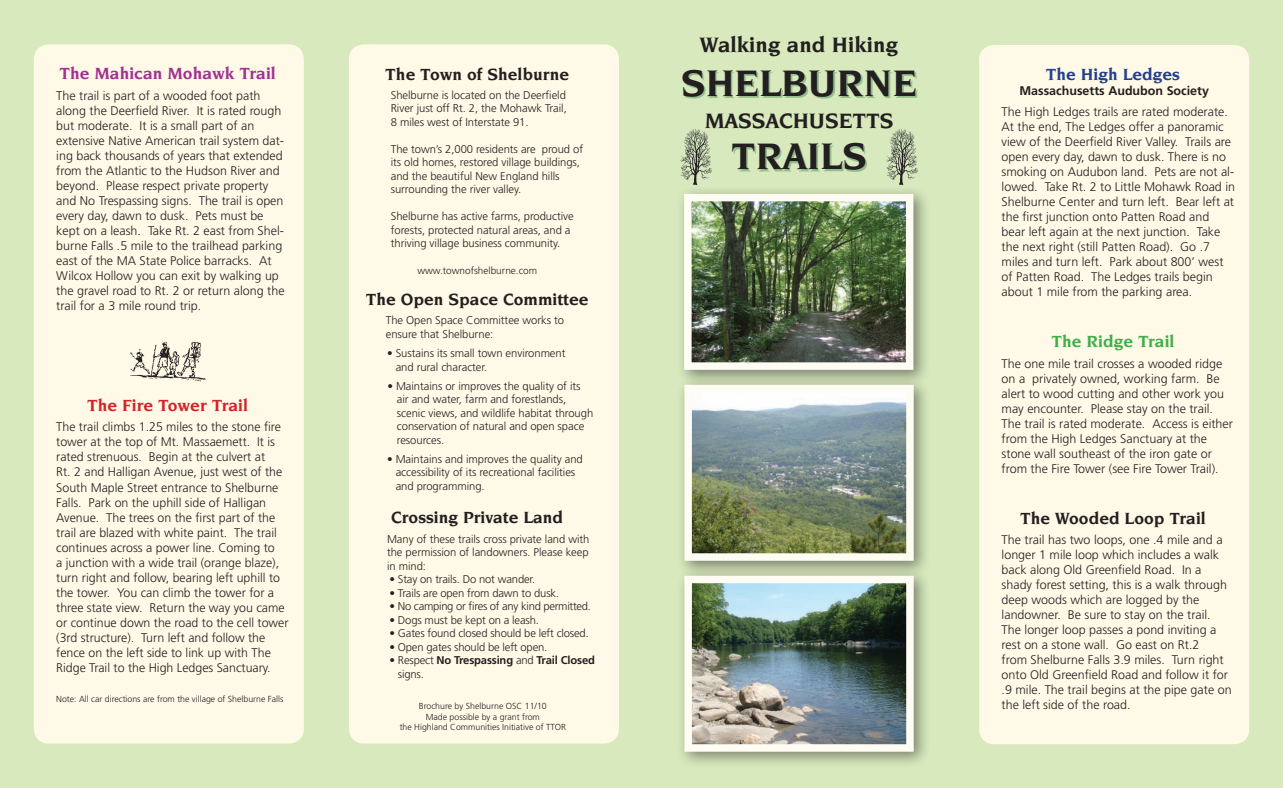
<style>
.page{position:relative;width:1283px;height:788px;background:#fff}
.page>*{position:absolute;margin:0;border:0;box-sizing:border-box;transform-origin:0 0}
.t1{font:700 40px "Novarese";color:#231f20}
.t2{font:700 22.5px "Novarese";letter-spacing:-.005em;color:#231f20}
.trail_names{font:700 17.5px "Novarese";color:#231f20}
.trail_names-2{font:700 17.5px "Novarese";color:#a23193}
.trail_names-3{font:700 17.5px "Novarese";color:#d1232a}
.trail_names-4{font:700 17.5px "Novarese";color:#253f8e}
.trail_names-5{font:700 17.5px "Novarese";color:#40ae49}
.t3{font:300 12.5px/15px "Frutiger";color:#231f20}
.text_bold{font:700 12.5px "Frutiger";color:#231f20}
.t4{font:300 11.25px/13.5px "Frutiger";letter-spacing:-.005em;color:#231f20}
.t5{font:700 11.25px/13.5px "Frutiger";letter-spacing:-.015em;color:#231f20}
.t6{font:300 11.25px "Frutiger";letter-spacing:-.025em;color:#231f20}
.text_bold-2{font:300 10px "Frutiger";color:#231f20}
.t7{font:300 8.75px "Frutiger";color:#231f20}
.s1{font-weight:300}
</style>
<div class="page">
<div style="left:0;top:0;width:1282px;height:788px;background:#d7e9bd"></div>
<div style="left:34px;top:44px;width:270px;height:699px;background:#fefae7;border-radius:15px"></div>
<div style="left:349px;top:44px;width:270px;height:699px;background:#fefae7;border-radius:15px"></div>
<div style="left:979px;top:45px;width:270px;height:699px;background:#fefae7;border-radius:15px"></div>
<div style="left:684px;top:71px;width:233px;height:101px;background:#005824;opacity:.3"></div>
<div style="left:883px;top:129px;width:38px;height:57px;background:#d7e9bd"></div>
<img style="left:886px;top:129px;width:32px;height:56px">
<div style="left:675px;top:185px;width:255px;height:201px;background:#231f20;opacity:.5"></div>
<img style="left:693px;top:203px;width:211px;height:158px">
<div style="left:684px;top:194px;width:229px;height:176px;border:8px solid #fefcf3"></div>
<div style="left:677px;top:129px;width:38px;height:57px;background:#d7e9bd"></div>
<img style="left:680px;top:129px;width:32px;height:57px">
<div style="left:675px;top:376px;width:255px;height:201px;background:#231f20;opacity:.5"></div>
<img style="left:693px;top:394px;width:211px;height:157px">
<div style="left:684px;top:385px;width:229px;height:175px;border:8px solid #fefcf3"></div>
<div style="left:675px;top:567px;width:255px;height:201px;background:#231f20;opacity:.5"></div>
<img style="left:693px;top:584px;width:211px;height:158px">
<div style="left:684px;top:575px;width:229px;height:176px;border:8px solid #fefcf3"></div>
<img style="left:130px;top:341px;width:76px;height:41px">
<p class="trail_names-2" style="left:59px;top:63px;width:218px">The Mahican Mohawk Trail</p>
<p class="t3" style="left:56px;top:88px;width:230px">The trail is part of a wooded foot path along the Deerfield River. It is rated rough but moderate. It is a small part of an extensive Native American trail system dat&shy;ing back thousands of years that extended from the Atlantic to the Hudson River and beyond. Please respect private property and No Trespassing signs. The trail is open every day, dawn to dusk. Pets must be kept on a leash. Take Rt. 2 east from Shel&shy;burne Falls .5 mile to the trailhead parking east of the MA State Police barracks. At Wilcox Hollow you can exit by walking up the gravel road to Rt. 2 or return along the trail for a 3 mile round trip.</p>
<p class="trail_names-3" style="left:87px;top:395px;width:162px">The Fire Tower Trail</p>
<p class="t3" style="left:56px;top:419px;width:234px">The trail climbs 1.25 miles to the stone fire tower at the top of Mt. Massaemett. It is rated strenuous. Begin at the culvert at<br>Rt. 2 and Halligan Avenue, just west of the South Maple Street entrance to Shelburne Falls. Park on the uphill side of Halligan Avenue. The trees on the first part of the trail are blazed with white paint. The trail continues across a power line. Coming to<br>a junction with a wide trail (orange blaze), turn right and follow, bearing left uphill to the tower. You can climb the tower for a three state view. Return the way you came or continue down the road to the cell tower (3rd structure). Turn left and follow the fence on the left side to link up with The Ridge Trail to the High Ledges Sanctuary.</p>
<p class="t7" style="left:56px;top:693px;width:229px">Note: All car directions are from the village of Shelburne Falls</p>
<p class="trail_names" style="left:385px;top:64px;width:185px">The Town of Shelburne</p>
<p class="t4" style="left:391px;top:88px;width:177px">Shelburne is located on the Deerfield</p>
<p class="t4" style="left:391px;top:102px;width:178px">River just off Rt. 2, the Mohawk Trail,</p>
<p class="t4" style="left:391px;top:115px;width:139px">8 miles west of Interstate 91.</p>
<p class="t4" style="left:391px;top:142px;width:194px">The town’s 2,000 residents are proud of</p>
<p class="t4" style="left:391px;top:156px;width:191px">its old homes, restored village buildings,</p>
<p class="t4" style="left:391px;top:169px;width:170px">and the beautiful New England hills</p>
<p class="t4" style="left:391px;top:183px;width:132px">surrounding the river valley.</p>
<p class="t4" style="left:391px;top:210px;width:184px">Shelburne has active farms, productive</p>
<p class="t4" style="left:391px;top:223px;width:181px">forests, protected natural areas, and a</p>
<p class="t4" style="left:391px;top:237px;width:171px">thriving village business community.</p>
<p class="text_bold-2" style="left:417px;top:265px;width:121px">www.townofshelburne.com</p>
<p class="trail_names" style="left:366px;top:290px;width:224px">The Open Space Committee</p>
<p class="t4" style="left:386px;top:314px;width:180px">The Open Space Committee works to</p>
<p class="t4" style="left:386px;top:327px;width:109px">ensure that Shelburne:</p>
<p class="t4" style="left:396px;top:346px;width:171px;text-indent:-9px">• Sustains its small town environment and rural character.</p>
<p class="t4" style="left:397px;top:379px;width:198px;text-indent:-10px">• Maintains or improves the quality of its air and water, farm and forestlands, scenic views, and wildlife habitat through conservation of natural and open space resources.</p>
<p class="t4" style="left:396px;top:452px;width:189px;text-indent:-9px">• Maintains and improves the quality and accessibility of its recreational facilities and programming.</p>
<p class="trail_names" style="left:391px;top:508px;width:174px">Crossing Private Land</p>
<p class="t4" style="left:387px;top:532px;width:204px;text-align:justify">Many of these trails cross private land with the permission of landowners. Please keep in mind:</p>
<p class="t4" style="left:389px;top:572px;width:147px">• Stay on trails. Do not wander.</p>
<p class="t4" style="left:389px;top:586px;width:171px">• Trails are open from dawn to dusk.</p>
<p class="t6" style="left:389px;top:600px;width:203px">• No camping or fires of any kind permitted.</p>
<p class="t4" style="left:389px;top:613px;width:151px">• Dogs must be kept on a leash.</p>
<p class="t4" style="left:389px;top:626px;width:201px">• Gates found closed should be left closed.</p>
<p class="t4" style="left:389px;top:640px;width:159px">• Open gates should be left open.</p>
<p class="t5" style="left:398px;top:653px;width:198px;text-indent:-8px"><span class="s1">• Respect</span> No Trespassing <span class="s1">and</span> Trail Closed <span class="s1">signs.</span></p>
<p class="t7" style="left:419px;top:701px;width:129px">Brochure by Shelburne OSC 11/10</p>
<p class="t7" style="left:426px;top:711px;width:116px">Made possible by a grant from</p>
<p class="t7" style="left:400px;top:722px;width:168px">the Highland Communities Initiative of TTOR</p>
<p class="t2" style="left:700px;top:32px;width:200px">Walking and Hiking</p>
<p class="t1" style="left:681px;top:60px;width:237px">SHELBURNE</p>
<p class="t2" style="left:704px;top:108px;width:190px">MASSACHUSETTS</p>
<p class="t1" style="left:731px;top:133px;width:137px">TRAILS</p>
<p class="trail_names-4" style="left:1045px;top:64px;width:136px">The High Ledges</p>
<p class="text_bold" style="left:1019px;top:83px;width:191px">Massachusetts Audubon Society</p>
<p class="t3" style="left:1001px;top:104px;width:231px">The High Ledges trails are rated moderate.<br>At the end, The Ledges offer a panoramic view of the Deerfield River Valley. Trails are</p>
<p class="t3" style="left:1001px;top:149px;width:235px">open every day, dawn to dusk. There is no smoking on Audubon land. Pets are not al&shy;lowed. Take Rt. 2 to Little Mohawk Road in Shelburne Center and turn left. Bear left at</p>
<p class="t3" style="left:1001px;top:209px;width:223px">the first junction onto Patten Road and bear left again at the next junction. Take the next right (still Patten Road). Go .7 miles and turn left. Park about 800’ west of Patten Road. The Ledges trails begin about 1 mile from the parking area.</p>
<p class="trail_names-5" style="left:1051px;top:331px;width:124px">The Ridge Trail</p>
<p class="t3" style="left:1001px;top:355px;width:222px">The one mile trail crosses a wooded ridge</p>
<p class="t3" style="left:1001px;top:370px;width:220px">on a privately owned, working farm. Be</p>
<p class="t3" style="left:1001px;top:385px;width:224px">alert to wood cutting and other work you</p>
<p class="t3" style="left:1001px;top:400px;width:213px">may encounter. Please stay on the trail.</p>
<p class="t3" style="left:1001px;top:415px;width:233px">The trail is rated moderate. Access is either</p>
<p class="t3" style="left:1001px;top:430px;width:207px">from the High Ledges Sanctuary at the</p>
<p class="t3" style="left:1001px;top:445px;width:218px">stone wall southeast of the iron gate or from the Fire Tower (see Fire Tower Trail).</p>
<p class="trail_names" style="left:1020px;top:508px;width:187px">The Wooded Loop Trail</p>
<p class="t3" style="left:1001px;top:532px;width:222px">The trail has two loops, one .4 mile and a</p>
<p class="t3" style="left:1001px;top:547px;width:219px">longer 1 mile loop which includes a walk</p>
<p class="t3" style="left:1001px;top:562px;width:201px">back along Old Greenfield Road. In a</p>
<p class="t3" style="left:1001px;top:577px;width:227px">shady forest setting, this is a walk through</p>
<p class="t3" style="left:1001px;top:592px;width:199px">deep woods which are logged by the</p>
<p class="t3" style="left:1001px;top:607px;width:211px">landowner. Be sure to stay on the trail.</p>
<p class="t3" style="left:1001px;top:622px;width:216px">The longer loop passes a pond inviting a</p>
<p class="t3" style="left:1001px;top:637px;width:199px">rest on a stone wall. Go east on Rt.2</p>
<p class="t3" style="left:1001px;top:652px;width:224px">from Shelburne Falls 3.9 miles. Turn right</p>
<p class="t3" style="left:1001px;top:667px;width:231px">onto Old Greenfield Road and follow it for .9 mile. The trail begins at the pipe gate on the left side of the road.</p>
</div>
